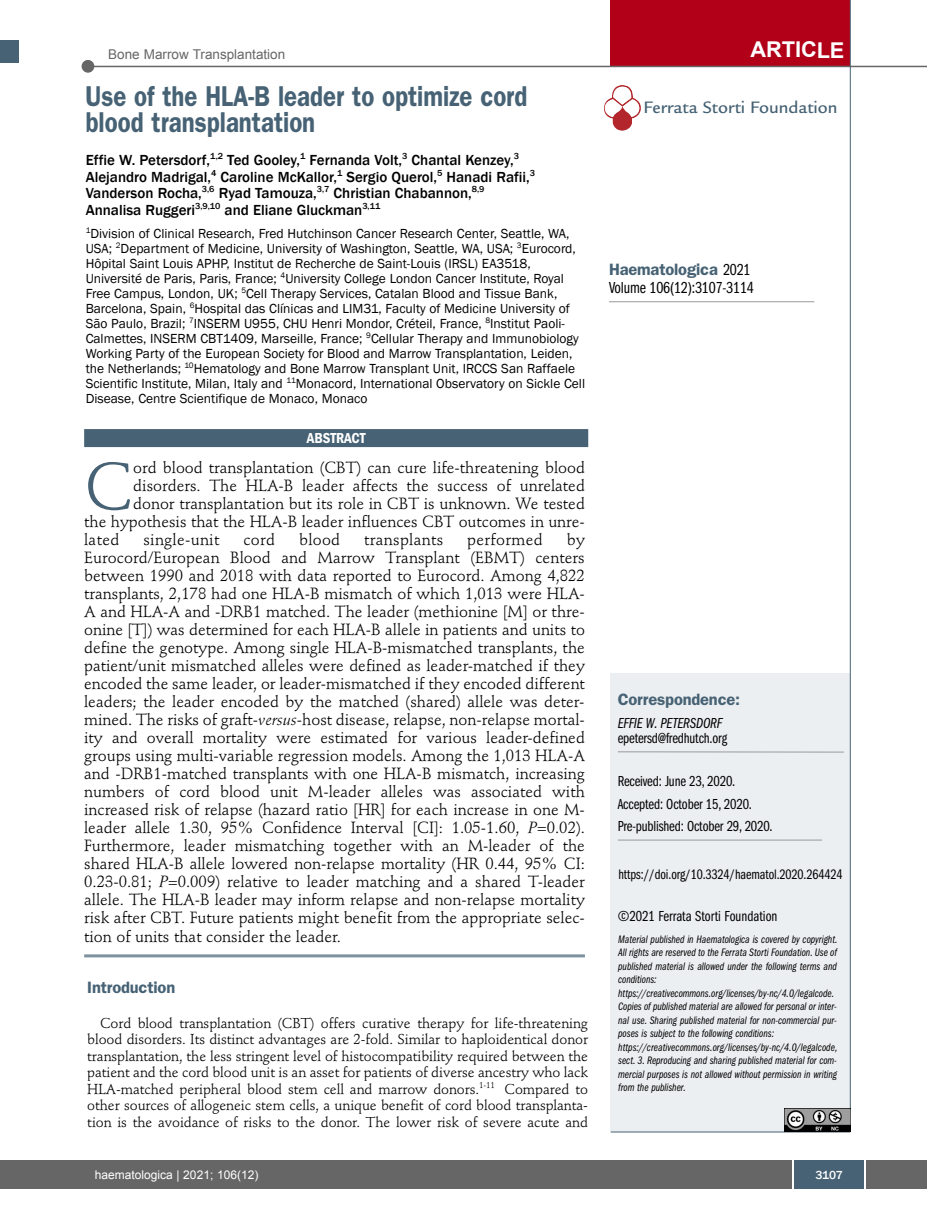
<style>
.page{position:relative;width:927px;height:1225px;background:#fff}
.page>*{position:absolute;margin:0;border:0;box-sizing:border-box;transform-origin:0 0}
.t1{font:66.45px "Stempel Schneidler";color:#466274}
.t2{font:600 28.8px/25.5px "Franklin Gothic";color:#466274;scale:.83 1}
.t3{font:700 21.75px "Arial";letter-spacing:-.01em;color:#fff}
.t4{font:500 18px "Legacy Sans";color:#466274}
.t5{font:600 16.5px "Franklin Gothic";letter-spacing:-.01em;color:#466274}
.t6{font:16.5px "Franklin Gothic Book Cmpr";letter-spacing:-.01em;color:#000}
.t7{font:16.05px/18px "Stempel Schneidler";color:#000;text-align:justify}
.t8{font:16.05px "Stempel Schneidler";letter-spacing:.02em;color:#000}
.t9{font:500 15px/16.5px "Franklin Gothic";color:#000}
.t10{font:15px/22.5px "Franklin Gothic Book Cmpr";letter-spacing:-.01em;color:#000}
.t11{font:15px "Franklin Gothic Book Cmpr Ital";letter-spacing:-.01em;color:#000}
.t12{font:600 condensed 15px "Franklin Gothic";letter-spacing:-.005em;color:#fff}
.t13{font:14.25px/16.5px "Stempel Schneidler";letter-spacing:-.005em;color:#000;text-align:justify}
.t14{font:14.25px "Franklin Gothic Book Cmpr";letter-spacing:-.005em;color:#000}
.t15{font:13.5px/15px "Franklin Gothic";color:#000}
.t16{font:13.5px "Arial";color:#666}
.t17{font:12px "Arial";color:#fff}
.t18{font:500 12px "Franklin Gothic";color:#fff}
.t19{font:11.25px/13.5px "Franklin Gothic Book Cmpr Ital";color:#000}
.s1{font-style:italic}
.s2{font-family:"Franklin Gothic Book Cmpr";font-weight:400;color:#000}
</style>
<div class="page">
<div style="left:18px;top:1160px;width:909px;height:28px;background:#666"></div>
<div style="left:794px;top:1160px;width:70px;height:28px;background:#466274"></div>
<hr style="left:792px;top:1160px;width:2px;height:28px;background:#fff">
<hr style="left:864px;top:1160px;width:2px;height:28px;background:#fff">
<div style="left:611px;top:673px;width:239px;height:459px;background:#eceff1"></div>
<hr style="left:618px;top:840px;width:204px;height:1px;background:#999">
<hr style="left:618px;top:751px;width:226px;height:1px;background:#999">
<hr style="left:611px;top:1131px;width:239px;height:1px;background:#466274">
<hr style="left:609px;top:301px;width:205px;height:1px;background:#999">
<div style="left:611px;top:0;width:239px;height:67px;background:#b10017"></div>
<hr style="left:87px;top:66px;width:840px;height:1px;background:#666">
<div style="left:82px;top:60px;width:12px;height:13px;background:#666;border-radius:50%"></div>
<hr style="left:850px;top:0;width:1px;height:1131px;background:#466274">
<img style="left:785px;top:1108px;width:65px;height:23px">
<img style="left:604px;top:85px;width:37px;height:46px">
<div style="left:0;top:40px;width:19px;height:22px;background:#466274"></div>
<div style="left:0;top:1160px;width:18px;height:28px;background:#666"></div>
<hr style="left:84px;top:954px;width:501px;height:3px;background:#7d919e">
<div style="left:84px;top:429px;width:504px;height:18px;background:#466274"></div>
<p class="t16" style="left:108px;top:47px;width:179px">Bone Marrow Transplantation</p>
<h3 class="t3" style="left:751px;top:38px;width:95px">ARTICLE</h3>
<h2 class="t2" style="left:86px;top:86px;width:534px">Use of the HLA-B leader to optimize cord blood transplantation</h2>
<p class="t9" style="left:86px;top:152px;width:451px">Effie W. Petersdorf,<sup>1,2</sup> Ted Gooley,<sup>1</sup> Fernanda Volt,<sup>3</sup> Chantal Kenzey,<sup>3<br></sup>Alejandro Madrigal,<sup>4</sup> Caroline McKallor,<sup>1</sup> Sergio Querol,<sup>5</sup> Hanadi Rafii,<sup>3<br></sup>Vanderson Rocha,<sup>3,6</sup> Ryad Tamouza,<sup>3,7</sup> Christian Chabannon,<sup>8,9<br></sup>Annalisa Ruggeri<sup>3,9,10</sup> and Eliane Gluckman<sup>3,11</sup></p>
<p class="t15" style="left:86px;top:226px;width:501px"><sup>1</sup>Division of Clinical Research, Fred Hutchinson Cancer Research Center, Seattle, WA, USA; <sup>2</sup>Department of Medicine, University of Washington, Seattle, WA, USA; <sup>3</sup>Eurocord, Hôpital Saint Louis APHP, Institut de Recherche de Saint-Louis (IRSL) EA3518, Université de Paris, Paris, France; <sup>4</sup>University College London Cancer Institute, Royal Free Campus, London, UK; <sup>5</sup>Cell Therapy Services, Catalan Blood and Tissue Bank, Barcelona, Spain, <sup>6</sup>Hospital das Clínicas and LIM31, Faculty of Medicine University of São Paulo, Brazil; <sup>7</sup>INSERM U955, CHU Henri Mondor, Créteil, France, <sup>8</sup>Institut Paoli-Calmettes, INSERM CBT1409, Marseille, France; <sup>9</sup>Cellular Therapy and Immunobiology Working Party of the European Society for Blood and Marrow Transplantation, Leiden, the Netherlands; <sup>10</sup>Hematology and Bone Marrow Transplant Unit, IRCCS San Raffaele Scientific Institute, Milan, Italy and <sup>11</sup>Monacord, International Observatory on Sickle Cell Disease, Centre Scientifique de Monaco, Monaco</p>
<p class="t12" style="left:307px;top:433px;width:60px">ABSTRACT</p>
<h1 class="t1" style="left:84px;top:459px;width:51px">C</h1>
<p class="t7" style="left:133px;top:460px;width:453px">ord blood transplantation (CBT) can cure life-threatening blood</p>
<p class="t7" style="left:133px;top:478px;width:453px">disorders. The HLA-B leader affects the success of unrelated</p>
<p class="t7" style="left:133px;top:496px;width:453px">donor transplantation but its role in CBT is unknown. We tested</p>
<p class="t7" style="left:84px;top:514px;width:502px">the hypothesis that the HLA-B leader influences CBT outcomes in unre-</p>
<p class="t7" style="left:84px;top:532px;width:37px">lated</p>
<p class="t8" style="left:143px;top:533px;width:78px">single-unit</p>
<p class="t7" style="left:243px;top:532px;width:33px">cord</p>
<p class="t7" style="left:299px;top:532px;width:43px">blood</p>
<p class="t8" style="left:364px;top:533px;width:80px">transplants</p>
<p class="t8" style="left:467px;top:533px;width:77px">performed</p>
<p class="t7" style="left:84px;top:532px;width:502px;text-indent:483px">by Eurocord/European Blood and Marrow Transplant (EBMT) centers between 1990 and 2018 with data reported to Eurocord. Among 4,822 transplants, 2,178 had one HLA-B mismatch of which 1,013 were HLA-A and HLA-A and -DRB1 matched. The leader (methionine [M] or thre&shy;onine [T]) was determined for each HLA-B allele in patients and units to define the genotype. Among single HLA-B-mismatched transplants, the patient/unit mismatched alleles were defined as leader-matched if they encoded the same leader, or leader-mismatched if they encoded different leaders; the leader encoded by the matched (shared) allele was deter&shy;mined. The risks of graft-<span class="s1">versus</span>-host disease, relapse, non-relapse mortal&shy;ity and overall mortality were estimated for various leader-defined groups using multi-variable regression models. Among the 1,013 HLA-A and -DRB1-matched transplants with one HLA-B mismatch, increasing numbers of cord blood unit M-leader alleles was associated with increased risk of relapse (hazard ratio [HR] for each increase in one M&shy;leader allele 1.30, 95% Confidence Interval [CI]: 1.05-1.60, <span class="s1">P</span>=0.02).<br>Furthermore, leader mismatching together with an M-leader of the shared HLA-B allele lowered non-relapse mortality (HR 0.44, 95% CI:<br>0.23-0.81; <span class="s1">P</span>=0.009) relative to leader matching and a shared T-leader allele. The HLA-B leader may inform relapse and non-relapse mortality risk after CBT. Future patients might benefit from the appropriate selec&shy;tion of units that consider the leader.</p>
<p class="t5" style="left:87px;top:981px;width:89px">Introduction</p>
<p class="t13" style="left:87px;top:1016px;width:502px;text-indent:13px">Cord blood transplantation (CBT) offers curative therapy for life-threatening blood disorders. Its distinct advantages are 2-fold. Similar to haploidentical donor transplantation, the less stringent level of histocompatibility required between the patient and the cord blood unit is an asset for patients of diverse ancestry who lack HLA-matched peripheral blood stem cell and marrow donors.<sup>1-11</sup> Compared to other sources of allogeneic stem cells, a unique benefit of cord blood transplanta&shy;tion is the avoidance of risks to the donor. The lower risk of severe acute and</p>
<p class="t4" style="left:644px;top:101px;width:196px">Ferrata Storti Foundation</p>
<p class="t5" style="left:609px;top:264px;width:143px">Haematologica <span class="s2">2021</span></p>
<p class="t6" style="left:609px;top:282px;width:146px">Volume 106(12):3107-3114</p>
<p class="t5" style="left:618px;top:693px;width:124px">Correspondence:</p>
<p class="t11" style="left:618px;top:718px;width:106px">EFFIE W. PETERSDORF</p>
<p class="t10" style="left:618px;top:728px;width:111px">epetersd@fredhutch.org</p>
<p class="t10" style="left:618px;top:771px;width:156px">Received: June 23, 2020.<br>Accepted: October 15, 2020.<br>Pre-published: October 29, 2020.</p>
<p class="t14" style="left:618px;top:869px;width:226px">https://doi.org/10.3324/haematol.2020.264424</p>
<p class="t10" style="left:618px;top:906px;width:161px">©2021 Ferrata Storti Foundation</p>
<p class="t19" style="left:618px;top:933px;width:221px">Material published in Haematologica is covered by copyright.<br>All rights are reserved to the Ferrata Storti Foundation. Use of published material is allowed under the following terms and conditions: https://creativecommons.org/licenses/by-nc/4.0/legalcode.<br>Copies of published material are allowed for personal or inter&shy;nal use. Sharing published material for non-commercial pur&shy;poses is subject to the following conditions: https://creativecommons.org/licenses/by-nc/4.0/legalcode, sect. 3. Reproducing and sharing published material for com&shy;mercial purposes is not allowed without permission in writing from the publisher.</p>
<p class="t17" style="left:95px;top:1167px;width:165px">haematologica | 2021; 106(12)</p>
<p class="t18" style="left:815px;top:1167px;width:29px">3107</p>
</div>
